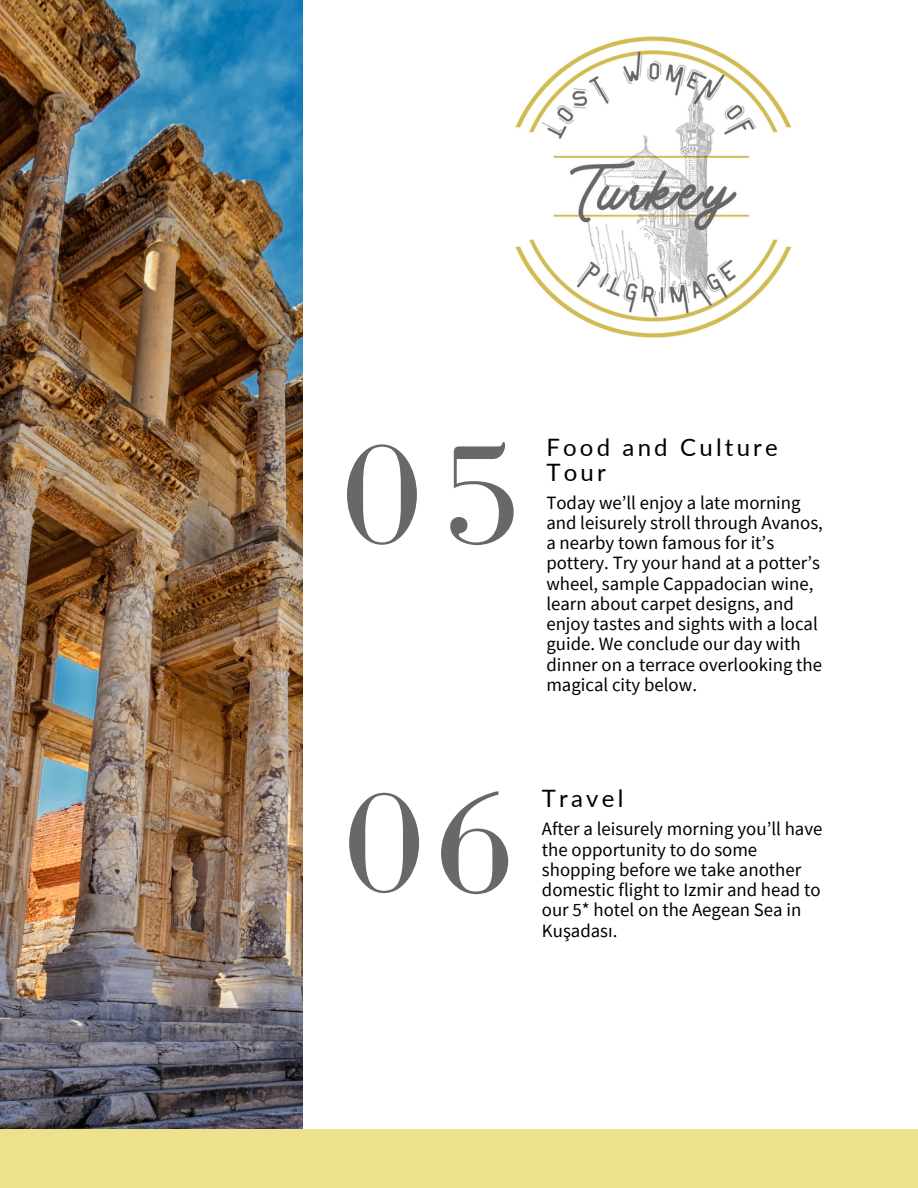
<style>
.page{position:relative;width:918px;height:1188px;background:#fff}
.page>*{position:absolute;margin:0;border:0;box-sizing:border-box;transform-origin:0 0}
.t1{font:146.25px "Bodoni FLF";color:#686868}
.t2{font:24px/24.6px "Lato";letter-spacing:.135em;color:#000}
.t3{font:18.75px/20.2px "Source Sans Pro";color:#000}
</style>
<div class="page">
<img style="left:0;top:0;width:303px;height:1130px">
<div style="left:0;top:1130px;width:918px;height:58px;background:#ede18d"></div>
<img style="left:515px;top:36px;width:277px;height:302px">
<p class="t1" style="left:342px;top:415px;width:178px">05</p>
<p class="t2" style="left:546px;top:434px;width:233px">Food and Culture<br>Tour</p>
<p class="t3" style="left:546px;top:492px;width:278px">Today we’ll enjoy a late morning and leisurely stroll through Avanos, a nearby town famous for it’s pottery. Try your hand at a potter’s wheel, sample Cappadocian wine, learn about carpet designs, and enjoy tastes and sights with a local guide. We conclude our day with dinner on a terrace overlooking the magical city below.</p>
<p class="t1" style="left:345px;top:763px;width:169px">06</p>
<p class="t2" style="left:542px;top:786px;width:83px">Travel</p>
<p class="t3" style="left:542px;top:819px;width:282px">After a leisurely morning you’ll have the opportunity to do some shopping before we take another domestic flight to Izmir and head to our 5* hotel on the Aegean Sea in<br>Kuşadası.</p>
</div>
